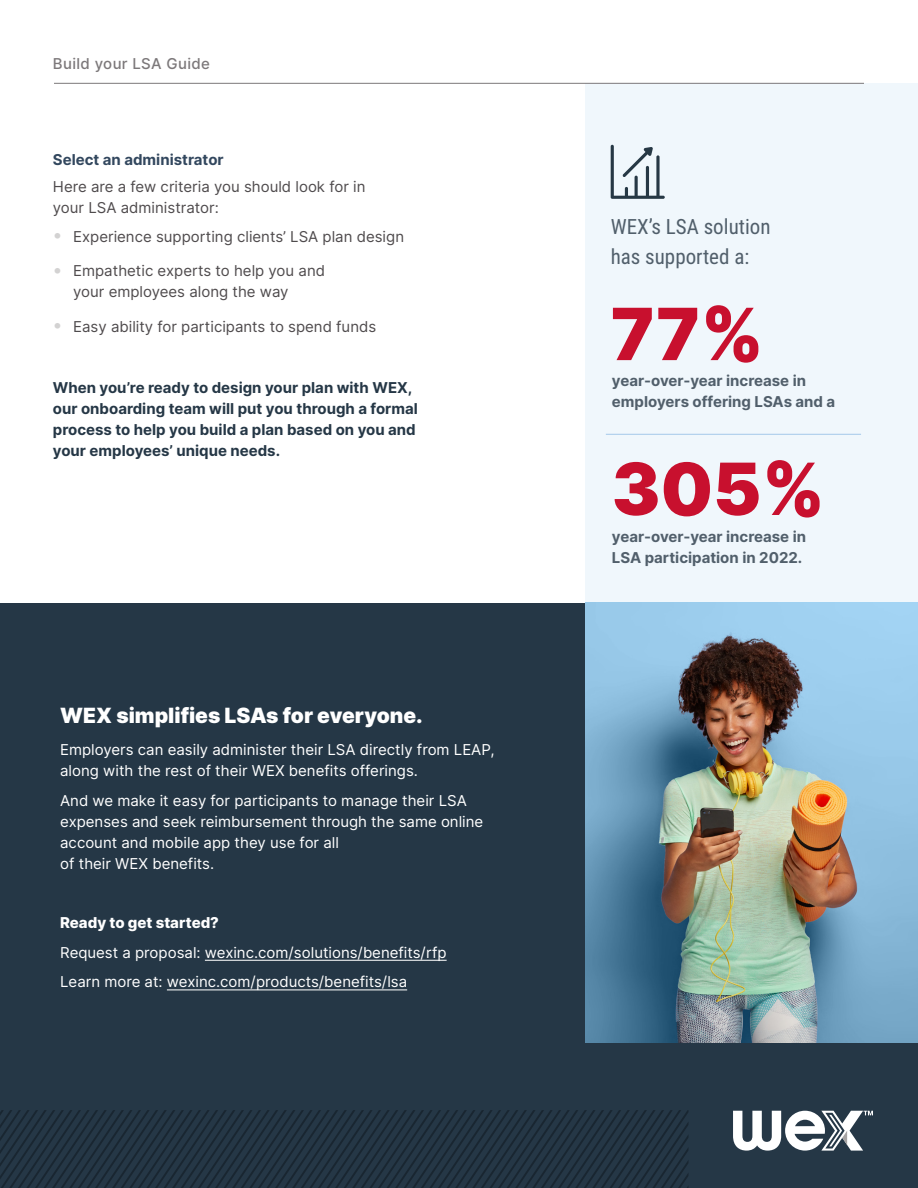
<style>
.page{position:relative;width:918px;height:1188px;background:#fff}
.page>*{position:absolute;margin:0;border:0;box-sizing:border-box;transform-origin:0 0}
.t1{font:900 72px/154.8px "Inter";color:#c8102e}
.t2{font:21px/30px "Roboto Condensed";color:#515f6b}
.t3{font:900 21px "Inter";color:#fff}
.t4{font:15px/21px "Inter";color:#fff}
.t5{font:15px/21px "Inter";color:#4f4b4d}
.t6{font:700 15px/21px "Inter";color:#253746}
.t7{font:700 15px/21px "Inter";color:#515f6b}
.t8{font:700 15px "Inter";color:#32475e}
.t9{font:800 15px "Inter";color:#fff}
.t10{font:500 15px "Inter";letter-spacing:.025em;color:#7c787a}
.s1{font-weight:500;font-size:18px;color:#d3d2d2}
</style>
<div class="page">
<div style="left:0;top:603px;width:918px;height:585px;background:#253746"></div>
<svg style="left:0;top:1110px;width:689px;height:78px"></svg>
<svg style="left:733px;top:1111px;width:140px;height:40px"></svg>
<div style="left:585px;top:83px;width:333px;height:520px;background:#f0f7fc"></div>
<hr style="left:205px;top:960px;width:242px;height:1px;background:#fff">
<hr style="left:167px;top:989px;width:240px;height:1px;background:#fff">
<hr style="left:54px;top:83px;width:810px;height:1px;background:#7c787a">
<hr style="left:606px;top:434px;width:255px;height:1px;background:#a4c9ea">
<img style="left:585px;top:603px;width:333px;height:439px">
<svg style="left:611px;top:145px;width:54px;height:54px"></svg>
<p class="t10" style="left:53px;top:52px;width:159px">Build your LSA Guide</p>
<p class="t8" style="left:53px;top:148px;width:172px">Select an administrator</p>
<p class="t5" style="left:53px;top:176px;width:314px">Here are a few criteria you should look for in your LSA administrator:</p>
<p class="t5" style="left:53px;top:226px;width:353px"><span class="s1">•</span> Experience supporting clients’ LSA plan design</p>
<p class="t5" style="left:73px;top:260px;width:253px;text-indent:-20px"><span class="s1">•</span> Empathetic experts to help you and your employees along the way</p>
<p class="t5" style="left:53px;top:316px;width:325px"><span class="s1">•</span> Easy ability for participants to spend funds</p>
<p class="t6" style="left:53px;top:377px;width:366px">When you’re ready to design your plan with WEX, our onboarding team will put you through a formal process to help you build a plan based on you and your employees’ unique needs.</p>
<h2 class="t3" style="left:60px;top:700px;width:364px">WEX simplifies LSAs for everyone.</h2>
<p class="t4" style="left:60px;top:739px;width:436px">Employers can easily administer their LSA directly from LEAP, along with the rest of their WEX benefits offerings.</p>
<p class="t4" style="left:60px;top:790px;width:425px">And we make it easy for participants to manage their LSA expenses and seek reimbursement through the same online account and mobile app they use for all<br>of their WEX benefits.</p>
<p class="t9" style="left:60px;top:911px;width:160px">Ready to get started?</p>
<p class="t4" style="left:60px;top:937px;width:388px;line-height:29.7px">Request a proposal: wexinc.com/solutions/benefits/rfp<br>Learn more at: wexinc.com/products/benefits/lsa</p>
<h2 class="t2" style="left:611px;top:211px;width:161px">WEX’s LSA solution has supported a:</h2>
<h1 class="t1" style="left:611px;top:254px;width:216px">77%<br>305%</h1>
<p class="t7" style="left:612px;top:369px;width:225px">year-over-year increase in employers offering LSAs and a</p>
<p class="t7" style="left:612px;top:526px;width:196px">year-over-year increase in<br>LSA participation in 2022.</p>
</div>
